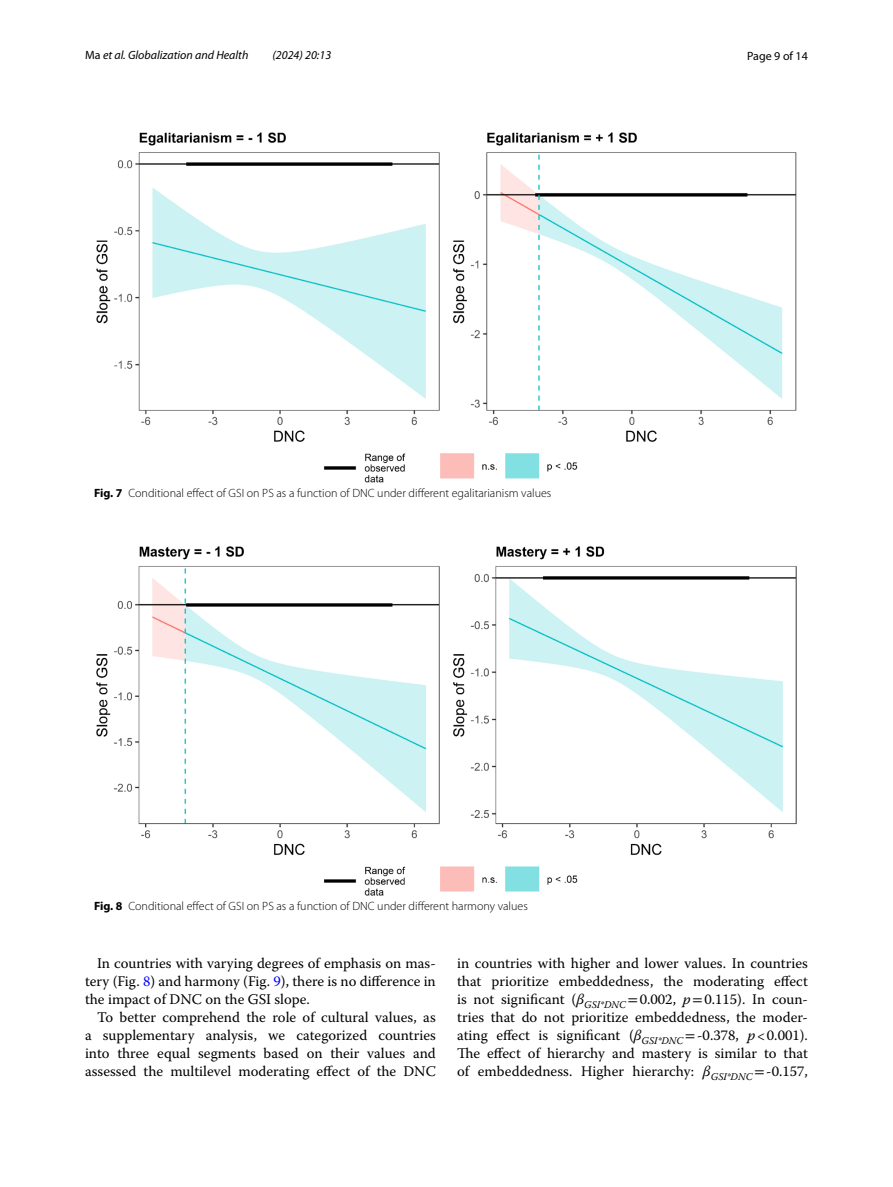
<style>
.page{position:relative;width:893px;height:1187px;background:#fff}
.page>*{position:absolute;margin:0;border:0;box-sizing:border-box;transform-origin:0 0}
.t1{font:14.7px/18px "Warnock Pro";color:#000;text-align:justify}
.t2{font:300 12px "Myriad Pro";color:#000}
.t3{font:italic 12px "Myriad Pro";color:#000}
.t4{font:12px "Myriad Pro";color:#000}
.s1{font-style:normal}
.s2{font-weight:700}
.s3{color:#00f}
.s4{font-style:italic}
.s5{font-family:"STIX"}
</style>
<div class="page">
<img style="left:96px;top:133px;width:701px;height:349px">
<img style="left:96px;top:546px;width:701px;height:349px">
<p class="t3" style="left:85px;top:48px;width:165px"><span class="s1">Ma</span> et al. Globalization and Health</p>
<p class="t3" style="left:272px;top:48px;width:60px">(2024) 20:13</p>
<p class="t4" style="left:747px;top:48px;width:62px">Page 9 of 14</p>
<p class="t2" style="left:94px;top:486px;width:459px"><span class="s2">Fig. 7</span> Conditional effect of GSI on PS as a function of DNC under different egalitarianism values</p>
<p class="t2" style="left:94px;top:899px;width:435px"><span class="s2">Fig. 8</span> Conditional effect of GSI on PS as a function of DNC under different harmony values</p>
<p class="t1" style="left:85px;top:954px;width:352px;text-indent:12px">In countries with varying degrees of emphasis on mas&shy;tery (Fig. <span class="s3">8</span>) and harmony (Fig. <span class="s3">9</span>), there is no difference in the impact of DNC on the GSI slope.</p>
<p class="t1" style="left:85px;top:1008px;width:352px;text-indent:12px">To better comprehend the role of cultural values, as a supplementary analysis, we categorized countries into three equal segments based on their values and assessed the multilevel moderating effect of the DNC</p>
<p class="t1" style="left:457px;top:954px;width:352px">in countries with higher and lower values. In countries that prioritize embeddedness, the moderating effect is not significant (<span class="s4">β</span><sub>GSI*DNC</sub> <span class="s5">=</span>0.002, <span class="s4">p</span><span class="s5">=</span>0.115). In coun&shy;tries that do not prioritize embeddedness, the moder&shy;ating effect is significant (<span class="s4">β</span><sub>GSI*DNC</sub> <span class="s5">=</span>-0.378, <span class="s4">p</span>&lt;0.001).<br>The effect of hierarchy and mastery is similar to that of embeddedness. Higher hierarchy: <span class="s4">β</span><sub>GSI*DNC</sub> <span class="s5">=</span>-0.157,</p>
</div>
